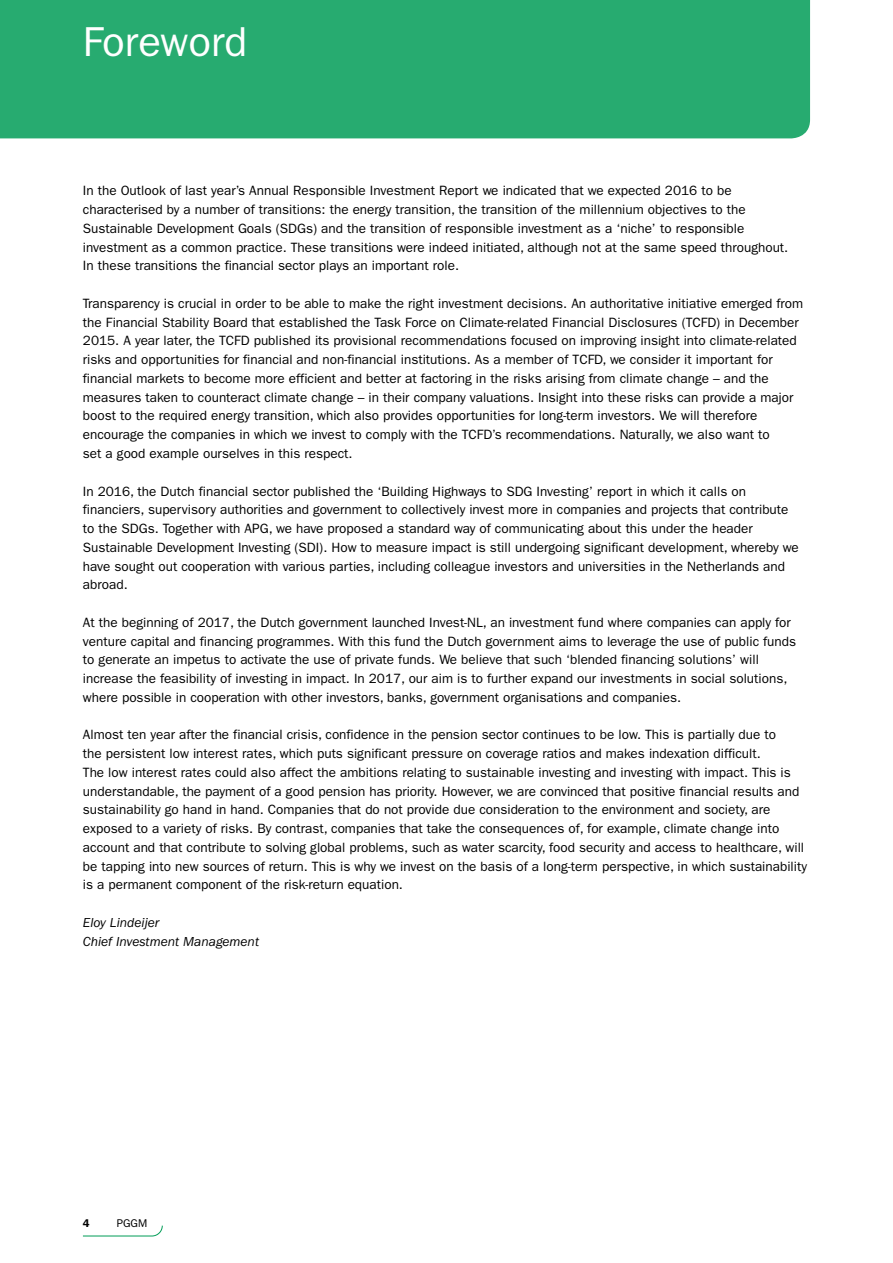
<style>
.page{position:relative;width:893px;height:1263px;background:#fff}
.page>*{position:absolute;margin:0;border:0;box-sizing:border-box;transform-origin:0 0}
.t1{font:42px "ITC Franklin Gothic Std";color:#fff}
.t2{font:13.5px/18.8px "ITC Franklin Gothic Std";color:#000}
.t3{font:italic 13.5px/18.8px "ITC Franklin Gothic Std";color:#000}
.t4{font:11.25px "ITC Franklin Gothic Std";color:#000}
.t5{font:600 11.25px "ITC Franklin Gothic Std";color:#000}
</style>
<div class="page">
<svg style="left:83px;top:1225px;width:80px;height:11px"></svg>
<div style="left:0;top:0;width:810px;height:138px;background:#27ab70"></div>
<h1 class="t1" style="left:83px;top:17px;width:166px">Foreword</h1>
<p class="t2" style="left:83px;top:182px;width:707px">In the Outlook of last year’s Annual Responsible Investment Report we indicated that we expected 2016 to be characterised by a number of transitions: the energy transition, the transition of the millennium objectives to the Sustainable Development Goals (SDGs) and the transition of responsible investment as a ‘niche’ to responsible investment as a common practice. These transitions were indeed initiated, although not at the same speed throughout.<br>In these transitions the financial sector plays an important role.</p>
<p class="t2" style="left:83px;top:294px;width:722px">Transparency is crucial in order to be able to make the right investment decisions. An authoritative initiative emerged from the Financial Stability Board that established the Task Force on Climate-related Financial Disclosures (TCFD) in December 2015. A year later, the TCFD published its provisional recommendations focused on improving insight into climate-related risks and opportunities for financial and non-financial institutions. As a member of TCFD, we consider it important for financial markets to become more efficient and better at factoring in the risks arising from climate change – and the measures taken to counteract climate change – in their company valuations. Insight into these risks can provide a major boost to the required energy transition, which also provides opportunities for long-term investors. We will therefore encourage the companies in which we invest to comply with the TCFD’s recommendations. Naturally, we also want to<br>set a good example ourselves in this respect.</p>
<p class="t2" style="left:83px;top:482px;width:717px">In 2016, the Dutch financial sector published the ‘Building Highways to SDG Investing’ report in which it calls on financiers, supervisory authorities and government to collectively invest more in companies and projects that contribute to the SDGs. Together with APG, we have proposed a standard way of communicating about this under the header Sustainable Development Investing (SDI). How to measure impact is still undergoing significant development, whereby we have sought out cooperation with various parties, including colleague investors and universities in the Netherlands and abroad.</p>
<p class="t2" style="left:83px;top:613px;width:715px">At the beginning of 2017, the Dutch government launched Invest-NL, an investment fund where companies can apply for venture capital and financing programmes. With this fund the Dutch government aims to leverage the use of public funds to generate an impetus to activate the use of private funds. We believe that such ‘blended financing solutions’ will increase the feasibility of investing in impact. In 2017, our aim is to further expand our investments in social solutions, where possible in cooperation with other investors, banks, government organisations and companies.</p>
<p class="t2" style="left:83px;top:725px;width:726px">Almost ten year after the financial crisis, confidence in the pension sector continues to be low. This is partially due to<br>the persistent low interest rates, which puts significant pressure on coverage ratios and makes indexation difficult.<br>The low interest rates could also affect the ambitions relating to sustainable investing and investing with impact. This is understandable, the payment of a good pension has priority. However, we are convinced that positive financial results and sustainability go hand in hand. Companies that do not provide due consideration to the environment and society, are exposed to a variety of risks. By contrast, companies that take the consequences of, for example, climate change into account and that contribute to solving global problems, such as water scarcity, food security and access to healthcare, will be tapping into new sources of return. This is why we invest on the basis of a long-term perspective, in which sustainability is a permanent component of the risk-return equation.</p>
<p class="t3" style="left:83px;top:913px;width:178px">Eloy Lindeijer<br>Chief Investment Management</p>
<p class="t5" style="left:83px;top:1216px;width:8px">4</p>
<p class="t4" style="left:117px;top:1216px;width:32px">PGGM</p>
</div>
